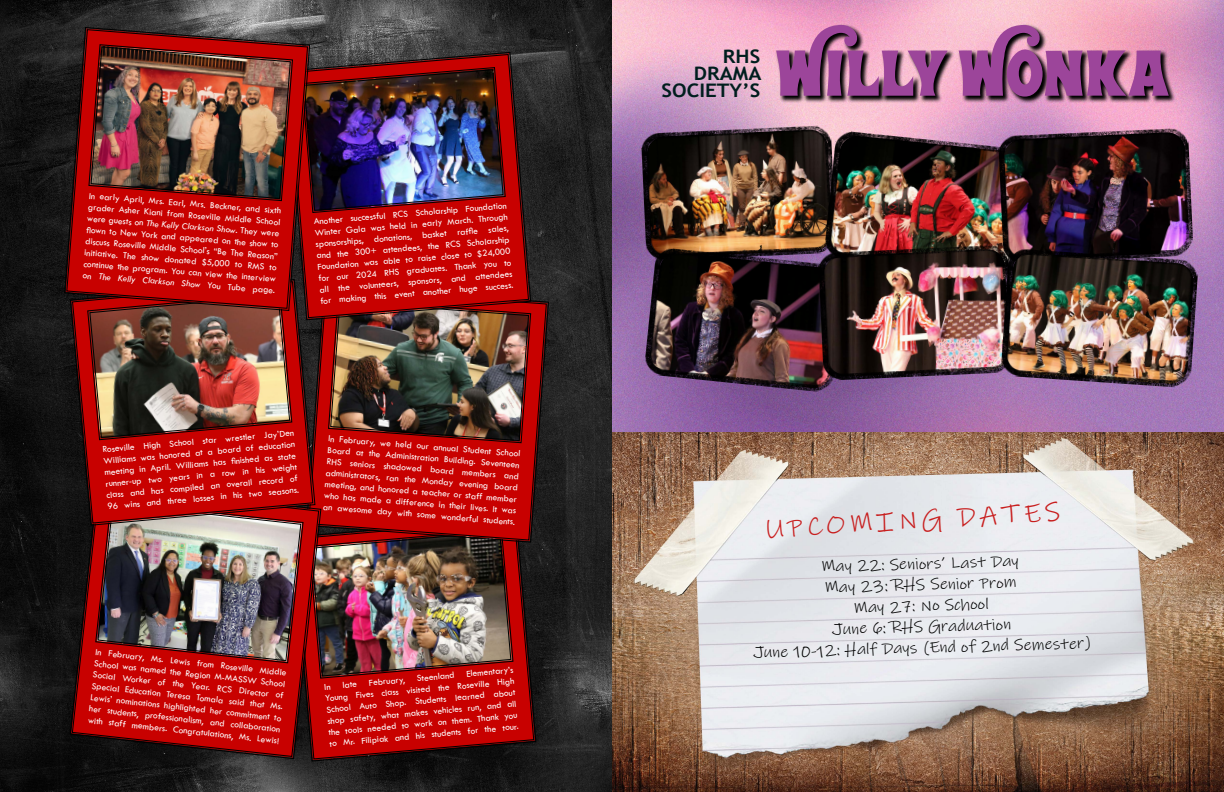
<style>
.page{position:relative;width:1224px;height:792px;background:#fff}
.page>*{position:absolute;margin:0;border:0;box-sizing:border-box;transform-origin:0 0}
.t1{font:62.7px "Wonderbar";letter-spacing:.005em;color:#9c459a;scale:.94 1}
.t2{font:27px "Ink Free";color:#c81e1e;scale:1.05 1}
.t3{font:700 18.6px/16.9px "Trebuchet MS";color:#001e1e;text-align:right;scale:1.11 1}
.t4{font:16px/21px "Ink Free";color:#000;text-align:center;scale:1.09 1}
.t5{font:9.5px/11.4px "Tw Cen";color:#fff;text-align:justify}
.s1{font-style:italic}
</style>
<div class="page">
<img style="left:0;top:0;width:612px;height:792px">
<img style="left:612px;top:0;width:612px;height:432px">
<svg style="left:291px;top:543px;width:246px;height:219px;background:#950504"></svg>
<svg style="left:316px;top:284px;width:234px;height:259px;background:#a50505"></svg>
<img style="left:328px;top:321px;width:204px;height:123px">
<svg style="left:71px;top:486px;width:249px;height:272px;background:#8d0505"></svg>
<svg style="left:311px;top:51px;width:221px;height:270px"></svg>
<svg style="left:311px;top:53px;width:219px;height:266px;background:#a80c0a"></svg>
<img style="left:311px;top:67px;width:195px;height:147px">
<svg style="left:69px;top:278px;width:247px;height:248px;background:#9b0505"></svg>
<img style="left:87px;top:312px;width:206px;height:129px">
<svg style="left:64px;top:26px;width:247px;height:286px;background:#572e2b"></svg>
<svg style="left:66px;top:29px;width:243px;height:280px;background:#a20807"></svg>
<img style="left:88px;top:44px;width:206px;height:158px">
<img style="left:612px;top:432px;width:612px;height:360px">
<img style="left:641px;top:125px;width:196px;height:136px">
<img style="left:824px;top:130px;width:174px;height:115px">
<img style="left:998px;top:128px;width:196px;height:120px">
<img style="left:644px;top:247px;width:202px;height:146px">
<img style="left:818px;top:245px;width:196px;height:136px">
<img style="left:1001px;top:248px;width:198px;height:140px">
<svg style="left:775px;top:24px;width:401px;height:80px;background:#896371"></svg>
<img style="left:95px;top:500px;width:419px;height:190px">
<p class="t5" style="left:89px;top:191px;width:195px;rotate:4deg">In early April, Mrs. Earl, Mrs. Beckner, and sixth grader Asher Kiani from Roseville Middle School were guests on <span class="s1">The Kelly Clarkson Show</span>. They were</p>
<p class="t5" style="left:86px;top:225px;width:195px;rotate:4deg">fl own to New York and appeared on the show to discuss Roseville Middle School’s “Be The Reason” initiative. The show donated $5,000 to RMS to continue the program. You can view the interview on <span class="s1">The Kelly Clarkson Show</span> You Tube page.</p>
<p class="t5" style="left:313px;top:216px;width:195px;rotate:-5deg">Another successful RCS Scholarship Foundation Winter Gala was held in early March. Through sponsorships, donations, basket raffl e sales, and the 300+ attendees, the RCS Scholarship Foundation was able to raise close to $24,000 for our 2024 RHS graduates. Thank you to all the volunteers, sponsors, and attendees for making this event another huge success.</p>
<p class="t5" style="left:102px;top:444px;width:194px;rotate:-5deg">Roseville High School star wrestler Jay’Den Williams was honored at a board of education meeting in April. Williams has fi nished as state runner-up two years in a row in his weight class and has compiled an overall record of 96 wins and three losses in his two seasons.</p>
<p class="t5" style="left:328px;top:434px;width:195px;rotate:4deg">In February, we held our annual Student School Board at the Administration Building. Seventeen RHS seniors shadowed board members and administrators, ran the Monday evening board meeting, and honored a teacher or staff member who has made a difference in their lives. It was an awesome day with some wonderful students.</p>
<p class="t5" style="left:96px;top:646px;width:194px;rotate:6deg">In February, Ms. Lewis from Roseville Middle School was named the Region M-MASSW School Social Worker of the Year. RCS Director of Special Education Teresa Tomala said that Ms.<br>Lewis’ nominations highlighted her commitment to her students, professionalism, and collaboration with staff members. Congratulations, Ms. Lewis!</p>
<p class="t5" style="left:324px;top:680px;width:191px;text-indent:143px;rotate:-5deg">Elementary’s Young Fives class visited the Roseville High School Auto Shop. Students learned about shop safety, what makes vehicles run, and all the tools needed to work on them. Thank you to Mr. Filipiak and his students for the tour.</p>
<p class="t5" style="left:416px;top:673px;width:39px;rotate:-5deg">Steenland</p>
<p class="t5" style="left:342px;top:679px;width:16px;rotate:-5deg">late</p>
<p class="t5" style="left:368px;top:677px;width:38px;rotate:-5deg">February,</p>
<h3 class="t3" style="left:662px;top:48px;width:91px">RHS<br>DRAMA<br>SOCIETY’S</h3>
<h1 class="t1" style="left:776px;top:25px;width:422px">Willy Wonka</h1>
<h2 class="t2" style="left:764px;top:510px;width:283px;rotate:-3deg">UPCOMING DATES</h2>
<h3 class="t4" style="left:750px;top:559px;width:311px;rotate:-2deg">May 22: Seniors’ Last Day<br>May 23: RHS Senior Prom<br>May 27: No School<br>June 6: RHS Graduation<br>June 10-12: Half Days (End of 2nd Semester)</h3>
</div>
